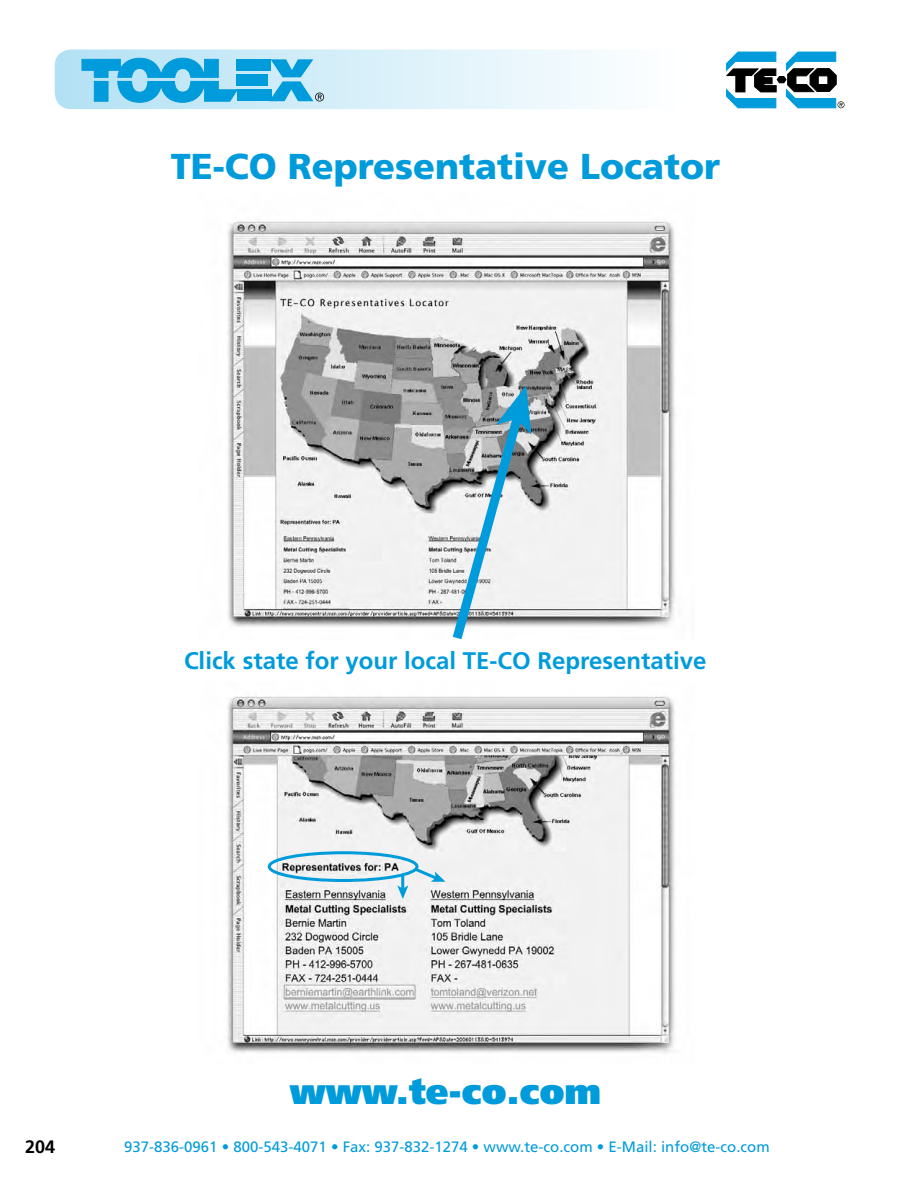
<style>
.page{position:relative;width:918px;height:1188px;background:#fff}
.page>*{position:absolute;margin:0;border:0;box-sizing:border-box;transform-origin:0 0}
.t1{font:900 36px "Frutiger";color:#009bdb}
.t2{font:900 36px "Frutiger";color:#009bdb}
.t3{font:700 24px "Frutiger";color:#009bdb}
.t4{font:700 18px "Frutiger";color:#000}
.t5{font:15px "Frutiger";color:#009bdb}
</style>
<div class="page">
<div style="left:55px;top:49px;width:638px;height:60px;background:linear-gradient(to right,#b1e0f4,#fff);border-radius:16px"></div>
<svg style="left:726px;top:52px;width:118px;height:56px"></svg>
<div style="left:237px;top:59px;width:34px;height:12px;background:#009bdb"></div>
<div style="left:237px;top:74px;width:31px;height:12px;background:#009bdb"></div>
<div style="left:237px;top:90px;width:35px;height:11px;background:#009bdb"></div>
<svg style="left:81px;top:57px;width:158px;height:46px;background:#4fbae6"></svg>
<svg style="left:269px;top:59px;width:55px;height:43px;background:#6ec4e7"></svg>
<img style="left:228px;top:221px;width:447px;height:406px">
<svg style="left:446px;top:386px;width:86px;height:254px"></svg>
<img style="left:227px;top:696px;width:448px;height:357px">
<div style="left:268px;top:851px;width:150px;height:31px;border:3px solid #009bdb;border-radius:50%"></div>
<svg style="left:397px;top:865px;width:49px;height:34px"></svg>
<h1 class="t1" style="left:171px;top:144px;width:551px">TE-CO Representative Locator</h1>
<h2 class="t3" style="left:184px;top:647px;width:524px">Click state for your local TE-CO Representative</h2>
<h1 class="t2" style="left:290px;top:1069px;width:313px">www.te-co.com</h1>
<p class="t4" style="left:25px;top:1136px;width:32px">204</p>
<p class="t5" style="left:124px;top:1138px;width:647px">937-836-0961 • 800-543-4071 • Fax: 937-832-1274 • www.te-co.com • E-Mail: info@te-co.com</p>
</div>
